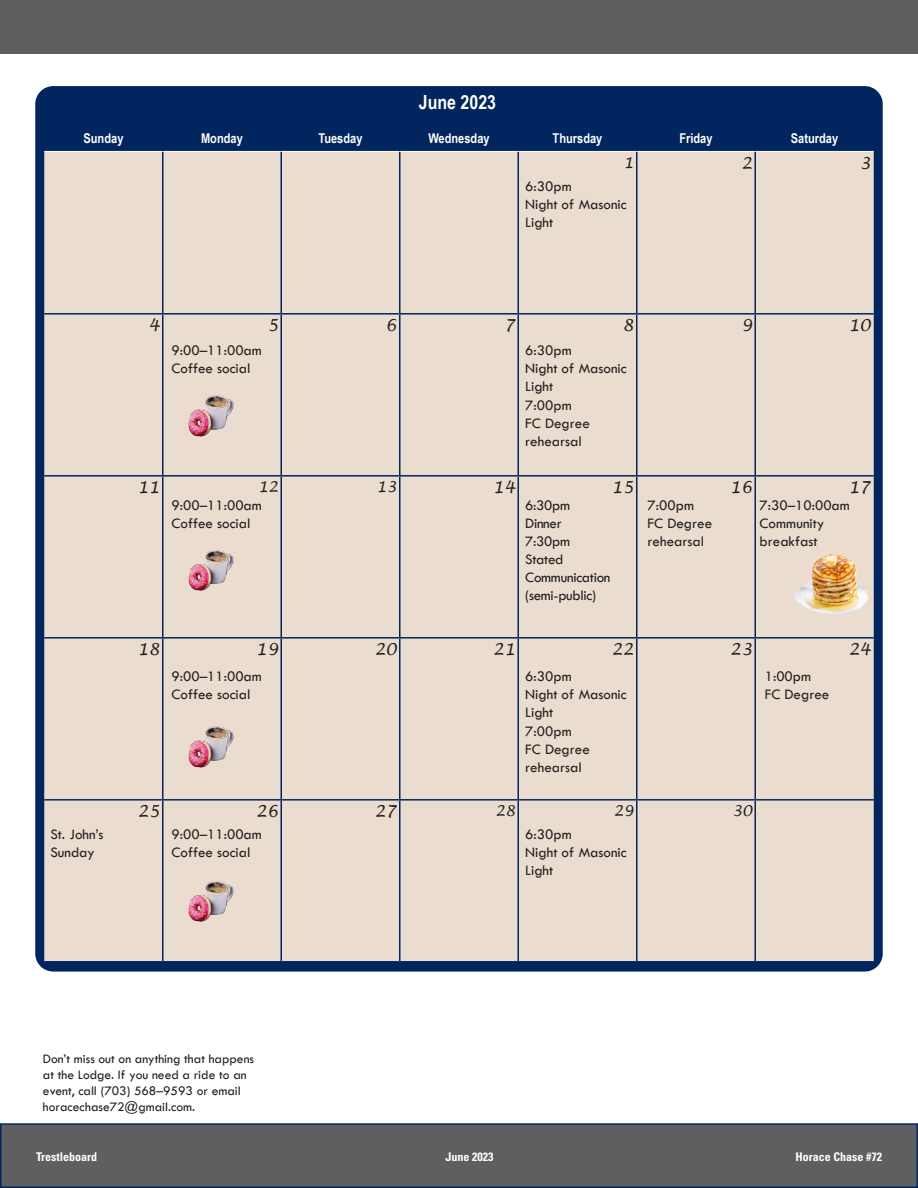
<style>
.page{position:relative;width:918px;height:1188px;background:#fff}
.page>*{position:absolute;margin:0;border:0;box-sizing:border-box;transform-origin:0 0}
.calendarHead{font:700 19.5px "Arial Narrow";color:#fff}
.CalendarDate{font:italic 16.5px "Lucida Handwriting";color:#231f20}
.CalendarEntry{font:15px/18px "Tw Cen";color:#231f20}
.CalendarEntry-2{font:15px/18px "Tw Cen";letter-spacing:-.02em;color:#231f20}
.CalendarDate-2{font:italic 15px "Lucida Handwriting";color:#231f20}
.info{font:13.5px/16.2px "Tw Cen";color:#231f20}
.CalendarDay{font:700 13.5px "Arial Narrow";color:#fff}
.t1{font:700 condensed 12px "Univers";color:#fff}
</style>
<div class="page">
<div style="left:0;top:1123px;width:918px;height:65px;background:#5f5f62;border:2px solid #00255f"></div>
<div style="left:0;top:0;width:918px;height:53px;background:#5f5f62"></div>
<div style="left:35px;top:86px;width:848px;height:886px;background:#00255f;border-radius:18px"></div>
<div style="left:44px;top:152px;width:830px;height:809px;background:#eaddcf"></div>
<hr style="left:44px;top:151px;width:119px;height:1px;background:#fff">
<hr style="left:163px;top:151px;width:118px;height:1px;background:#fff">
<hr style="left:281px;top:151px;width:119px;height:1px;background:#fff">
<hr style="left:400px;top:151px;width:118px;height:1px;background:#fff">
<hr style="left:518px;top:151px;width:119px;height:1px;background:#fff">
<hr style="left:637px;top:151px;width:118px;height:1px;background:#fff">
<hr style="left:755px;top:151px;width:119px;height:1px;background:#fff">
<hr style="left:162px;top:152px;width:2px;height:161px;background:#00255f">
<hr style="left:280px;top:152px;width:2px;height:161px;background:#00255f">
<hr style="left:399px;top:152px;width:1px;height:161px;background:#00255f">
<hr style="left:518px;top:152px;width:1px;height:161px;background:#00255f">
<hr style="left:636px;top:152px;width:2px;height:161px;background:#00255f">
<hr style="left:754px;top:152px;width:2px;height:161px;background:#00255f">
<hr style="left:44px;top:313px;width:119px;height:2px;background:#00255f">
<hr style="left:163px;top:313px;width:118px;height:2px;background:#00255f">
<hr style="left:162px;top:315px;width:2px;height:160px;background:#00255f">
<hr style="left:281px;top:313px;width:119px;height:2px;background:#00255f">
<hr style="left:280px;top:315px;width:2px;height:160px;background:#00255f">
<hr style="left:400px;top:313px;width:118px;height:2px;background:#00255f">
<hr style="left:399px;top:315px;width:1px;height:160px;background:#00255f">
<hr style="left:518px;top:313px;width:119px;height:2px;background:#00255f">
<hr style="left:518px;top:315px;width:1px;height:160px;background:#00255f">
<hr style="left:637px;top:313px;width:118px;height:2px;background:#00255f">
<hr style="left:636px;top:315px;width:2px;height:160px;background:#00255f">
<hr style="left:755px;top:313px;width:119px;height:2px;background:#00255f">
<hr style="left:754px;top:315px;width:2px;height:160px;background:#00255f">
<hr style="left:44px;top:475px;width:119px;height:2px;background:#00255f">
<hr style="left:163px;top:475px;width:118px;height:2px;background:#00255f">
<hr style="left:162px;top:477px;width:2px;height:160px;background:#00255f">
<hr style="left:281px;top:475px;width:119px;height:2px;background:#00255f">
<hr style="left:280px;top:477px;width:2px;height:160px;background:#00255f">
<hr style="left:400px;top:475px;width:118px;height:2px;background:#00255f">
<hr style="left:399px;top:477px;width:1px;height:160px;background:#00255f">
<hr style="left:518px;top:475px;width:119px;height:2px;background:#00255f">
<hr style="left:518px;top:477px;width:1px;height:160px;background:#00255f">
<hr style="left:637px;top:475px;width:118px;height:2px;background:#00255f">
<hr style="left:636px;top:477px;width:2px;height:160px;background:#00255f">
<hr style="left:755px;top:475px;width:119px;height:2px;background:#00255f">
<hr style="left:754px;top:477px;width:2px;height:160px;background:#00255f">
<hr style="left:44px;top:637px;width:119px;height:2px;background:#00255f">
<hr style="left:163px;top:637px;width:118px;height:2px;background:#00255f">
<hr style="left:162px;top:639px;width:2px;height:160px;background:#00255f">
<hr style="left:281px;top:637px;width:119px;height:2px;background:#00255f">
<hr style="left:280px;top:639px;width:2px;height:160px;background:#00255f">
<hr style="left:400px;top:637px;width:118px;height:2px;background:#00255f">
<hr style="left:399px;top:639px;width:1px;height:160px;background:#00255f">
<hr style="left:518px;top:637px;width:119px;height:2px;background:#00255f">
<hr style="left:518px;top:639px;width:1px;height:160px;background:#00255f">
<hr style="left:637px;top:637px;width:118px;height:2px;background:#00255f">
<hr style="left:636px;top:639px;width:2px;height:160px;background:#00255f">
<hr style="left:755px;top:637px;width:119px;height:2px;background:#00255f">
<hr style="left:754px;top:639px;width:2px;height:160px;background:#00255f">
<hr style="left:44px;top:799px;width:119px;height:2px;background:#00255f">
<hr style="left:163px;top:799px;width:118px;height:2px;background:#00255f">
<hr style="left:162px;top:801px;width:2px;height:160px;background:#00255f">
<hr style="left:281px;top:799px;width:119px;height:2px;background:#00255f">
<hr style="left:280px;top:801px;width:2px;height:160px;background:#00255f">
<hr style="left:400px;top:799px;width:118px;height:2px;background:#00255f">
<hr style="left:399px;top:801px;width:1px;height:160px;background:#00255f">
<hr style="left:518px;top:799px;width:119px;height:2px;background:#00255f">
<hr style="left:518px;top:801px;width:1px;height:160px;background:#00255f">
<hr style="left:637px;top:799px;width:118px;height:2px;background:#00255f">
<hr style="left:636px;top:801px;width:2px;height:160px;background:#00255f">
<hr style="left:755px;top:799px;width:119px;height:2px;background:#00255f">
<hr style="left:754px;top:801px;width:2px;height:160px;background:#00255f">
<img style="left:182px;top:390px;width:57px;height:51px">
<img style="left:182px;top:721px;width:57px;height:51px">
<img style="left:182px;top:544px;width:57px;height:52px">
<img style="left:182px;top:875px;width:57px;height:52px">
<img style="left:795px;top:554px;width:72px;height:60px">
<p class="calendarHead" style="left:419px;top:88px;width:79px">June 2023</p>
<p class="CalendarDay" style="left:84px;top:128px;width:41px">Sunday</p>
<p class="CalendarDay" style="left:201px;top:128px;width:43px">Monday</p>
<p class="CalendarDay" style="left:318px;top:128px;width:46px">Tuesday</p>
<p class="CalendarDay" style="left:428px;top:128px;width:63px">Wednesday</p>
<p class="CalendarDay" style="left:553px;top:128px;width:51px">Thursday</p>
<p class="CalendarDay" style="left:679px;top:128px;width:35px">Friday</p>
<p class="CalendarDay" style="left:791px;top:128px;width:49px">Saturday</p>
<p class="CalendarDate-2" style="left:624px;top:153px;width:12px">1</p>
<p class="CalendarDate" style="left:741px;top:153px;width:13px">2</p>
<p class="CalendarDate" style="left:860px;top:153px;width:13px">3</p>
<p class="CalendarEntry" style="left:525px;top:177px;width:103px">6:30pm<br>Night of Masonic<br>Light</p>
<p class="CalendarDate" style="left:149px;top:315px;width:13px">4</p>
<p class="CalendarDate" style="left:267px;top:315px;width:13px">5</p>
<p class="CalendarDate" style="left:386px;top:315px;width:13px">6</p>
<p class="CalendarDate" style="left:504px;top:315px;width:13px">7</p>
<p class="CalendarDate" style="left:623px;top:315px;width:13px">8</p>
<p class="CalendarDate" style="left:741px;top:315px;width:13px">9</p>
<p class="CalendarDate" style="left:848px;top:315px;width:24px">10</p>
<p class="CalendarEntry" style="left:172px;top:341px;width:92px">9:00–11:00am</p>
<p class="CalendarEntry" style="left:172px;top:359px;width:80px">Coffee social</p>
<p class="CalendarEntry" style="left:525px;top:341px;width:103px">6:30pm<br>Night of Masonic<br>Light</p>
<p class="CalendarEntry" style="left:525px;top:396px;width:66px">7:00pm<br>FC Degree rehearsal</p>
<p class="CalendarDate" style="left:137px;top:477px;width:24px">11</p>
<p class="CalendarDate-2" style="left:258px;top:477px;width:22px">12</p>
<p class="CalendarDate-2" style="left:377px;top:477px;width:22px">13</p>
<p class="CalendarDate" style="left:493px;top:477px;width:24px">14</p>
<p class="CalendarDate" style="left:611px;top:477px;width:24px">15</p>
<p class="CalendarDate" style="left:730px;top:477px;width:24px">16</p>
<p class="CalendarDate" style="left:848px;top:477px;width:24px">17</p>
<p class="CalendarEntry" style="left:172px;top:496px;width:92px">9:00–11:00am</p>
<p class="CalendarEntry" style="left:172px;top:514px;width:80px">Coffee social</p>
<p class="CalendarEntry-2" style="left:525px;top:496px;width:46px">6:30pm<br>Dinner</p>
<p class="CalendarEntry-2" style="left:525px;top:532px;width:87px">7:30pm<br>Stated<br>Communication</p>
<p class="CalendarEntry-2" style="left:525px;top:586px;width:72px">(semi-public)</p>
<p class="CalendarEntry" style="left:648px;top:496px;width:66px">7:00pm<br>FC Degree rehearsal</p>
<p class="CalendarEntry" style="left:760px;top:496px;width:92px">7:30–10:00am<br>Community breakfast</p>
<p class="CalendarDate" style="left:137px;top:639px;width:24px">18</p>
<p class="CalendarDate" style="left:256px;top:639px;width:24px">19</p>
<p class="CalendarDate" style="left:374px;top:639px;width:24px">20</p>
<p class="CalendarDate" style="left:493px;top:639px;width:24px">21</p>
<p class="CalendarDate" style="left:611px;top:639px;width:24px">22</p>
<p class="CalendarDate" style="left:730px;top:639px;width:24px">23</p>
<p class="CalendarDate" style="left:848px;top:639px;width:24px">24</p>
<p class="CalendarEntry" style="left:50px;top:825px;width:54px">St. John’s<br>Sunday</p>
<p class="CalendarEntry" style="left:172px;top:667px;width:92px">9:00–11:00am</p>
<p class="CalendarEntry" style="left:172px;top:685px;width:80px">Coffee social</p>
<p class="CalendarEntry" style="left:525px;top:667px;width:103px">6:30pm<br>Night of Masonic<br>Light</p>
<p class="CalendarEntry" style="left:525px;top:722px;width:66px">7:00pm<br>FC Degree rehearsal</p>
<p class="CalendarEntry" style="left:765px;top:667px;width:66px">1:00pm<br>FC Degree</p>
<p class="CalendarDate" style="left:137px;top:801px;width:24px">25</p>
<p class="CalendarDate" style="left:256px;top:801px;width:24px">26</p>
<p class="CalendarDate" style="left:374px;top:801px;width:24px">27</p>
<p class="CalendarDate-2" style="left:495px;top:801px;width:22px">28</p>
<p class="CalendarDate-2" style="left:614px;top:801px;width:22px">29</p>
<p class="CalendarDate-2" style="left:732px;top:801px;width:22px">30</p>
<p class="CalendarEntry" style="left:172px;top:825px;width:92px">9:00–11:00am</p>
<p class="CalendarEntry" style="left:172px;top:843px;width:80px">Coffee social</p>
<p class="CalendarEntry" style="left:525px;top:825px;width:103px">6:30pm<br>Night of Masonic<br>Light</p>
<p class="info" style="left:43px;top:1050px;width:213px">Don’t miss out on anything that happens at the Lodge. If you need a ride to an event, call (703) 568–9593 or email horacechase72@gmail.com.</p>
<p class="t1" style="left:36px;top:1149px;width:63px">Trestleboard</p>
<p class="t1" style="left:446px;top:1149px;width:49px">June 2023</p>
<p class="t1" style="left:795px;top:1149px;width:88px">Horace Chase #72</p>
</div>
